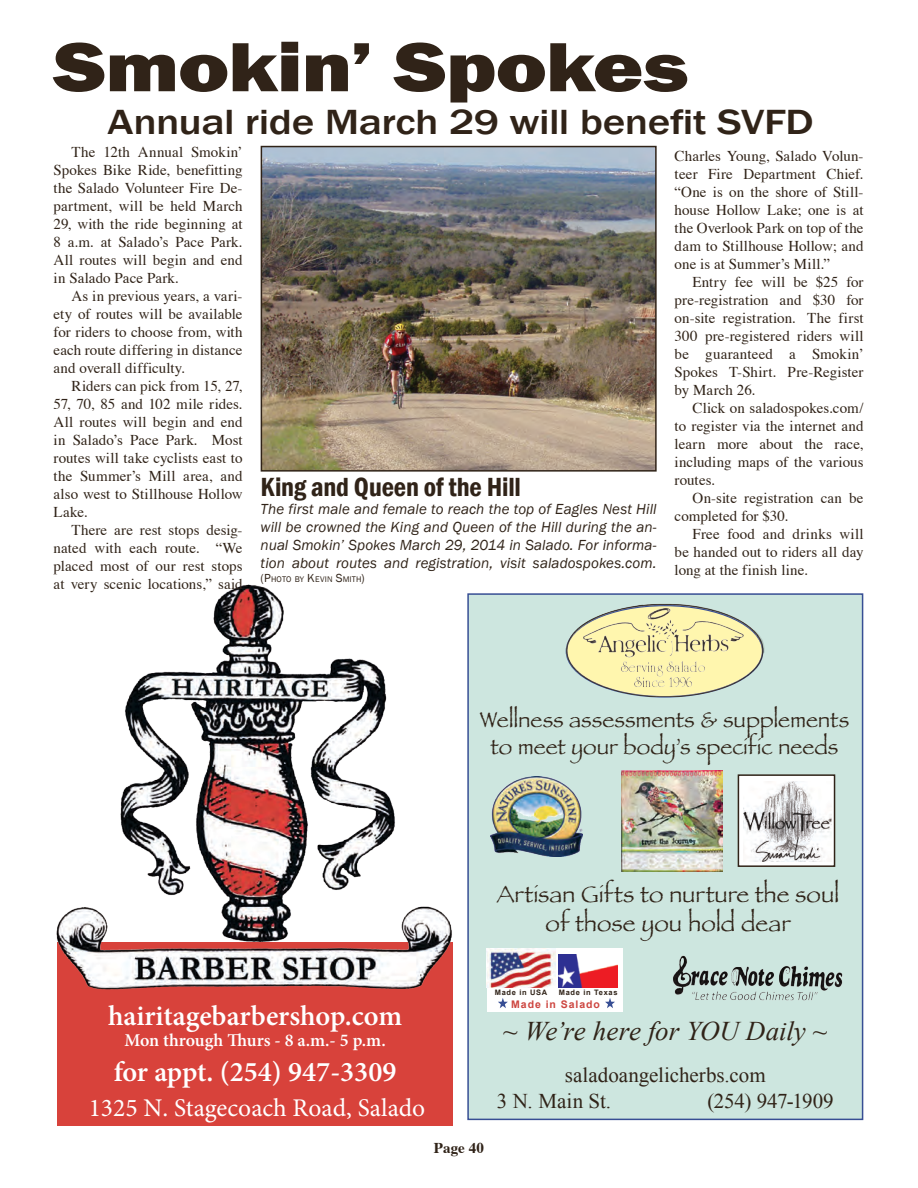
<style>
.page{position:relative;width:918px;height:1188px;background:#fff}
.page>*{position:absolute;margin:0;border:0;box-sizing:border-box;transform-origin:0 0}
.t1{font:800 72px "Franklin Gothic";letter-spacing:-.01em;color:#302318;scale:1.2 1}
.t2{font:500 36px "Franklin Gothic";letter-spacing:-.01em;color:#302318;scale:1.2 1}
.t3{font:600 28.5px "Minion Pro";color:#fff}
.t4{font:italic 27px "Times New Roman";letter-spacing:-.005em;color:#302318}
.t5{font:600 condensed 27px "Franklin Gothic";letter-spacing:-.01em;color:#302318}
.t6{font:25.5px "Minion Pro";color:#fff}
.t7{font:24px/28.8px "Papyrus";color:#302318;text-align:center}
.t8{font:22.5px/27px "Papyrus";color:#302318;text-align:center}
.t9{font:21px/25.2px "Times New Roman";color:#302318}
.t10{font:600 18px "Minion Pro";color:#fff}
.t11{font:15px/18px "Times";letter-spacing:.005em;color:#302318;text-align:justify}
.t12{font:italic 15px/18px "Franklin Gothic";letter-spacing:.005em;color:#302318;text-align:justify}
.t13{font:700 15px "Times";letter-spacing:.005em;color:#302318}
.t14{font:700 10.5px "Arial";letter-spacing:.09em;color:#cd4640}
.t15{font:8.4px "Franklin Gothic";letter-spacing:.02em;color:#302318}
.t16{font:700 7.5px "Arial";letter-spacing:.09em;color:#302318}
.s1{font-size:12px}
</style>
<div class="page">
<div style="left:468px;top:594px;width:395px;height:525px;background:#cde6df"></div>
<div style="left:467px;top:593px;width:396px;height:527px;border:2px solid #374e94"></div>
<img style="left:490px;top:777px;width:93px;height:80px">
<img style="left:566px;top:604px;width:199px;height:93px">
<div style="left:738px;top:775px;width:97px;height:91px;background:#fff"></div>
<img style="left:744px;top:782px;width:87px;height:80px">
<div style="left:738px;top:774px;width:97px;height:93px;border:2px solid #302318"></div>
<img style="left:673px;top:955px;width:170px;height:46px">
<img style="left:621px;top:770px;width:101px;height:101px">
<div style="left:487px;top:949px;width:135px;height:63px;background:#fff"></div>
<img style="left:559px;top:955px;width:58px;height:33px">
<img style="left:487px;top:949px;width:68px;height:39px">
<svg style="left:498px;top:998px;width:10px;height:10px"></svg>
<svg style="left:605px;top:998px;width:10px;height:10px"></svg>
<div style="left:57px;top:942px;width:396px;height:184px;background:#d8423b"></div>
<img style="left:56px;top:584px;width:396px;height:406px">
<img style="left:264px;top:149px;width:390px;height:320px">
<div style="left:261px;top:146px;width:396px;height:326px;border:2px solid #302318"></div>
<p class="t1" style="left:54px;top:20px;width:531px">Smokin’ Spokes</p>
<p class="t2" style="left:108px;top:100px;width:590px">Annual ride March 29 will benefit SVFD</p>
<p class="t11" style="left:54px;top:144px;width:191px;text-indent:18px">The 12th Annual Smokin’ Spokes Bike Ride, benefitting the Salado Volunteer Fire De&shy;partment, will be held March 29, with the ride beginning at 8 a.m. at Salado’s Pace Park.<br>All routes will begin and end in Salado Pace Park.</p>
<p class="t11" style="left:54px;top:288px;width:190px;text-indent:18px">As in previous years, a vari&shy;ety of routes will be available for riders to choose from, with each route differing in distance and overall difficulty.</p>
<p class="t11" style="left:54px;top:378px;width:191px;text-indent:18px">Riders can pick from 15, 27, 57, 70, 85 and 102 mile rides.<br>All routes will begin and end in Salado’s Pace Park. Most routes will take cyclists east to the Summer’s Mill area, and also west to Stillhouse Hollow Lake.</p>
<p class="t11" style="left:54px;top:522px;width:190px;text-indent:18px">There are rest stops desig&shy;nated with each route. “We placed most of our rest stops at very scenic locations,” said</p>
<p class="t5" style="left:261px;top:469px;width:262px">King and Queen of the Hill</p>
<p class="t12" style="left:261px;top:500px;width:397px">The first male and female to reach the top of Eagles Nest Hill will be crowned the King and Queen of the Hill during the an&shy;nual Smokin’ Spokes March 29, 2014 in Salado. For informa&shy;tion about routes and registration, visit saladospokes.com.</p>
<p class="t15" style="left:261px;top:574px;width:106px"><span class="s1">(P</span>HOTO BY <span class="s1">K</span>EVIN <span class="s1">S</span>MITH<span class="s1">)</span></p>
<p class="t11" style="left:675px;top:147px;width:191px">Charles Young, Salado Volun&shy;teer Fire Department Chief. “One is on the shore of Still&shy;house Hollow Lake; one is at the Overlook Park on top of the dam to Stillhouse Hollow; and one is at Summer’s Mill.”</p>
<p class="t11" style="left:675px;top:273px;width:191px;text-indent:18px">Entry fee will be $25 for pre-registration and $30 for on-site registration. The first 300 pre-registered riders will be guaranteed a Smokin’ Spokes T-Shirt. Pre-Register by March 26.</p>
<p class="t11" style="left:675px;top:399px;width:191px;text-indent:18px">Click on saladospokes.com/ to register via the internet and learn more about the race, including maps of the various routes.</p>
<p class="t11" style="left:675px;top:489px;width:190px;text-indent:18px">On-site registration can be completed for $30.</p>
<p class="t11" style="left:675px;top:525px;width:191px;text-indent:18px">Free food and drinks will be handed out to riders all day long at the finish line.</p>
<p class="t8" style="left:480px;top:706px;width:371px">Wellness assessments &amp; supplements to meet your body’s specific needs</p>
<p class="t7" style="left:497px;top:879px;width:344px">Artisan Gifts to nurture the soul of those you hold dear</p>
<p class="t3" style="left:108px;top:996px;width:296px">hairitagebarbershop.com</p>
<p class="t10" style="left:124px;top:1028px;width:263px">Mon through Thurs - 8 a.m.- 5 p.m.</p>
<p class="t3" style="left:114px;top:1052px;width:284px">for appt. (254) 947-3309</p>
<p class="t6" style="left:89px;top:1091px;width:338px">1325 N. Stagecoach Road, Salado</p>
<p class="t13" style="left:434px;top:1138px;width:52px">Page 40</p>
<p class="t16" style="left:495px;top:987px;width:54px">Made in USA</p>
<p class="t16" style="left:559px;top:987px;width:60px">Made in Texas</p>
<p class="t14" style="left:511px;top:998px;width:90px">Made in Salado</p>
<p class="t4" style="left:503px;top:1013px;width:326px">~ We’re here for YOU Daily ~</p>
<p class="t9" style="left:497px;top:1063px;width:270px;text-indent:68px">saladoangelicherbs.com<br>3 N. Main St.</p>
<p class="t9" style="left:708px;top:1088px;width:128px">(254) 947-1909</p>
</div>
